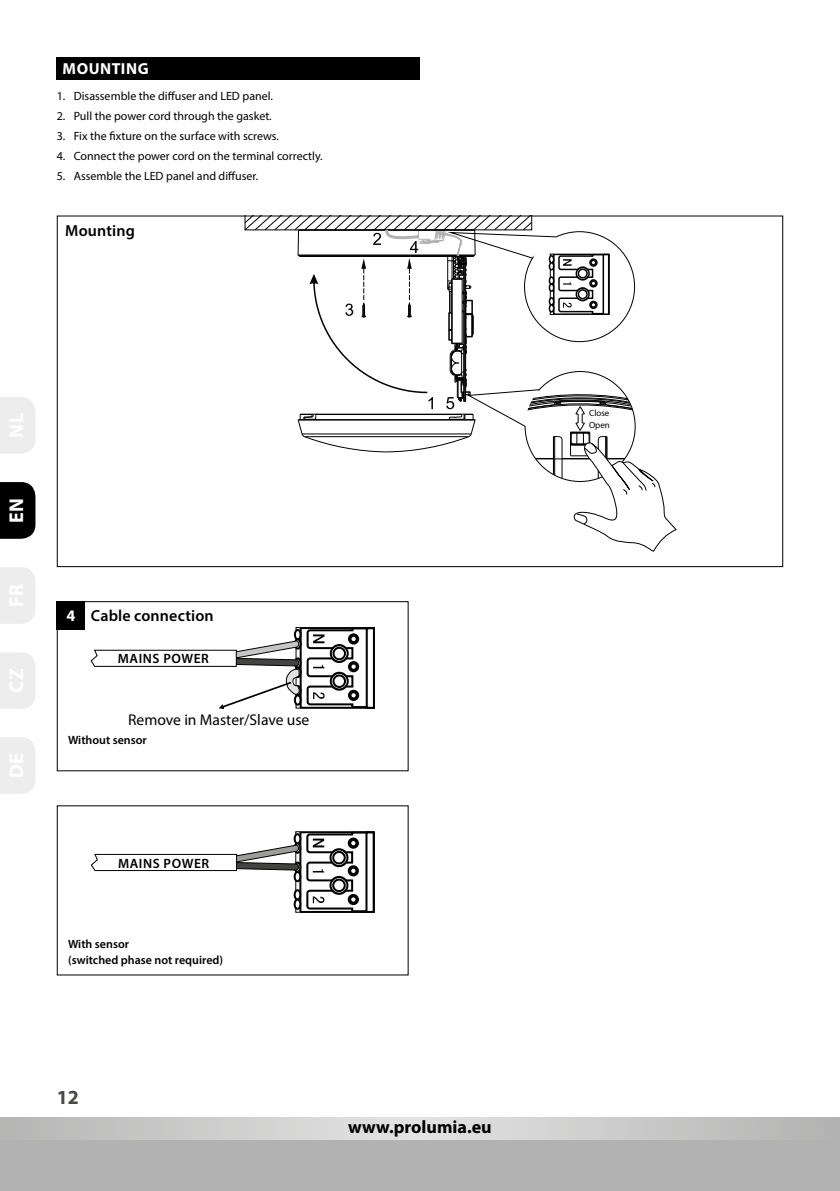
<style>
.page{position:relative;width:840px;height:1191px;background:#fff}
.page>*{position:absolute;margin:0;border:0;box-sizing:border-box;transform-origin:0 0}
.t1{font:700 20px "Myriad Pro";color:#4a4a49}
.t2{font:700 20px "Myriad Pro";color:#fff}
.t3{font:700 18px "Myriad Pro";color:#000}
.t4{font:600 16px "Myriad Pro";letter-spacing:.01em;color:#000}
.t5{font:700 16px "Myriad Pro";letter-spacing:.035em;color:#fff}
.t6{font:15.6px "Myriad Pro";color:#000}
.t7{font:600 13.6px "Myriad Pro";letter-spacing:.04em;color:#000}
.t8{font:12px "Myriad Pro";color:#000}
.t9{font:600 12px/16px "Myriad Pro";color:#000}
.t10{font:9px "Myriad Pro";color:#000}
.s1{font-weight:700;color:#fff}
</style>
<div class="page">
<div style="left:0;top:1140px;width:839px;height:51px;background:#b3b2b2"></div>
<svg style="left:0;top:1117px;width:839px;height:23px"></svg>
<div style="left:57px;top:57px;width:363px;height:22px;background:#000"></div>
<svg style="left:244px;top:217px;width:432px;height:335px"></svg>
<div style="left:57px;top:601px;width:351px;height:170px;border:1px solid #000"></div>
<svg style="left:90px;top:627px;width:285px;height:82px"></svg>
<div style="left:299px;top:831px;width:75px;height:82px;border:2px solid #000"></div>
<div style="left:293px;top:833px;width:8px;height:11px;border:2px solid #000;border-radius:50%"></div>
<div style="left:293px;top:842px;width:8px;height:11px;border:2px solid #000;border-radius:50%"></div>
<div style="left:293px;top:861px;width:8px;height:12px;border:2px solid #000;border-radius:50%"></div>
<div style="left:293px;top:871px;width:8px;height:11px;border:2px solid #000;border-radius:50%"></div>
<div style="left:293px;top:889px;width:8px;height:11px;border:2px solid #000;border-radius:50%"></div>
<div style="left:293px;top:898px;width:8px;height:12px;border:2px solid #000;border-radius:50%"></div>
<svg style="left:305px;top:831px;width:69px;height:82px"></svg>
<svg style="left:91px;top:843px;width:208px;height:28px"></svg>
<div style="left:57px;top:601px;width:28px;height:28px;background:#000"></div>
<div style="left:0;top:397px;width:35px;height:57px;background:#ededed"></div>
<div style="left:0;top:482px;width:35px;height:57px;background:#000"></div>
<div style="left:0;top:652px;width:35px;height:57px;background:#ededed"></div>
<div style="left:0;top:567px;width:35px;height:57px;background:#ededed"></div>
<div style="left:0;top:737px;width:35px;height:57px;background:#ededed"></div>
<h3 class="t5" style="left:63px;top:58px;width:87px">MOUNTING</h3>
<p class="t8" style="left:57px;top:88px;width:218px">1. Disassemble the diffuser and LED panel.</p>
<p class="t8" style="left:57px;top:108px;width:216px">2. Pull the power cord through the gasket.</p>
<p class="t8" style="left:57px;top:128px;width:223px">3. Fix the fixture on the surface with screws.</p>
<p class="t8" style="left:57px;top:148px;width:267px">4. Connect the power cord on the terminal correctly.</p>
<p class="t8" style="left:57px;top:168px;width:203px">5. Assemble the LED panel and diffuser.</p>
<h3 class="t4" style="left:65px;top:220px;width:71px">Mounting</h3>
<h1 class="t2" style="left:3px;top:523px;width:27px;rotate:-90deg">EN</h1>
<h3 class="t4" style="left:66px;top:606px;width:149px"><span class="s1">4</span> Cable connection</h3>
<p class="t7" style="left:118px;top:650px;width:92px">MAINS POWER</p>
<p class="t6" style="left:128px;top:709px;width:183px">Remove in Master/Slave use</p>
<p class="t9" style="left:68px;top:731px;width:80px">Without sensor</p>
<p class="t7" style="left:118px;top:854px;width:92px">MAINS POWER</p>
<p class="t9" style="left:68px;top:935px;width:156px">With sensor<br>(switched phase not required)</p>
<h1 class="t1" style="left:57px;top:1084px;width:24px">12</h1>
<h2 class="t3" style="left:348px;top:1115px;width:145px">www.prolumia.eu</h2>
<p class="t10" style="left:588px;top:408px;width:22px">Close</p>
<p class="t10" style="left:588px;top:419px;width:22px">Open</p>
</div>
